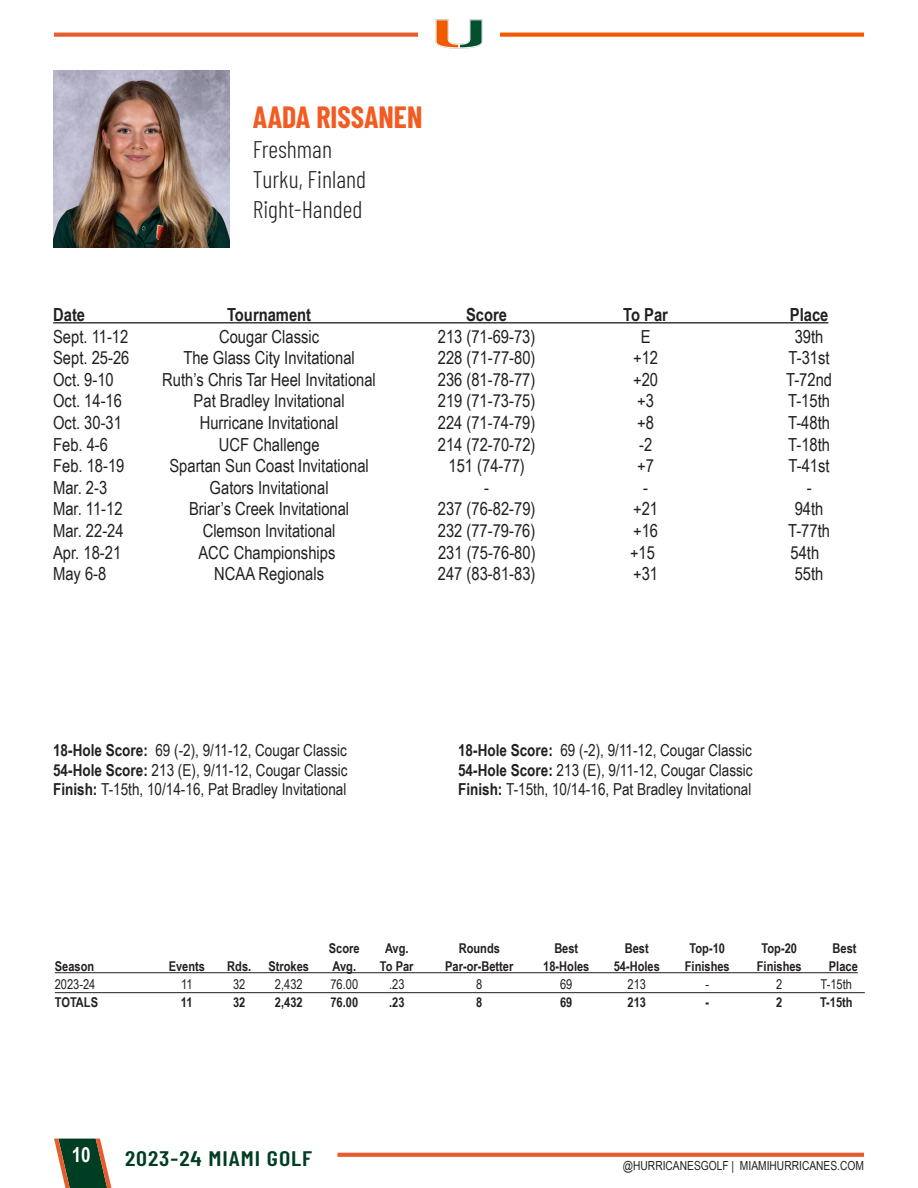
<style>
.page{position:relative;width:918px;height:1188px;background:#fff}
.page>*{position:absolute;margin:0;border:0;box-sizing:border-box;transform-origin:0 0}
.t1{font:700 30px "Barlow Condensed";color:#f25b21}
.t2{font:300 24px "Barlow Condensed";color:#231f20}
.t3{font:600 21px "Barlow Condensed";letter-spacing:.04em;color:#003e24;scale:1.15 1}
.t4{font:700 20.85px "Arial Narrow";color:#fff}
.t5{font:18px "Arial Narrow";color:#231f20}
.t6{font:700 18px "Arial Narrow";color:#231f20}
.t7{font:16.5px "Arial Narrow";color:#231f20}
.t8{font:700 13.5px "Arial Narrow";color:#231f20}
.t9{font:13.5px "Arial Narrow";color:#231f20}
.t10{font:12.45px "Arial Narrow";color:#231f20}
.s1{font-weight:700}
</style>
<div class="page">
<svg style="left:337px;top:1153px;width:527px;height:4px;background:#e76134"></svg>
<svg style="left:54px;top:1139px;width:58px;height:49px"></svg>
<svg style="left:54px;top:33px;width:364px;height:4px"></svg>
<svg style="left:500px;top:33px;width:364px;height:4px"></svg>
<img style="left:435px;top:19px;width:48px;height:30px">
<img style="left:53px;top:71px;width:177px;height:176px">
<hr style="left:53px;top:322px;width:775px;height:1px;background:#231f20">
<hr style="left:55px;top:972px;width:803px;height:1px;background:#231f20">
<hr style="left:55px;top:992px;width:810px;height:1px;background:#231f20">
<p class="t1" style="left:253px;top:96px;width:171px">AADA RISSANEN</p>
<p class="t2" style="left:253px;top:132px;width:81px">Freshman</p>
<p class="t2" style="left:253px;top:162px;width:115px">Turku, Finland</p>
<p class="t2" style="left:253px;top:192px;width:111px">Right-Handed</p>
<p class="t6" style="left:53px;top:301px;width:33px">Date</p>
<p class="t6" style="left:227px;top:301px;width:86px">Tournament</p>
<p class="t6" style="left:466px;top:301px;width:43px">Score</p>
<p class="t6" style="left:623px;top:301px;width:46px">To Par</p>
<p class="t6" style="left:790px;top:301px;width:40px">Place</p>
<p class="t5" style="left:53px;top:323px;width:77px">Sept. 11-12</p>
<p class="t5" style="left:219px;top:323px;width:102px">Cougar Classic</p>
<p class="t5" style="left:438px;top:323px;width:99px">213 (71-69-73)</p>
<p class="t5" style="left:641px;top:323px;width:11px">E</p>
<p class="t5" style="left:795px;top:323px;width:30px">39th</p>
<p class="t5" style="left:53px;top:345px;width:78px">Sept. 25-26</p>
<p class="t5" style="left:183px;top:345px;width:173px">The Glass City Invitational</p>
<p class="t5" style="left:438px;top:345px;width:99px">228 (71-77-80)</p>
<p class="t5" style="left:633px;top:345px;width:27px">+12</p>
<p class="t5" style="left:789px;top:345px;width:43px">T-31st</p>
<p class="t5" style="left:53px;top:366px;width:62px">Oct. 9-10</p>
<p class="t5" style="left:162px;top:366px;width:215px">Ruth’s Chris Tar Heel Invitational</p>
<p class="t5" style="left:438px;top:366px;width:99px">236 (81-78-77)</p>
<p class="t5" style="left:633px;top:366px;width:27px">+20</p>
<p class="t5" style="left:786px;top:366px;width:47px">T-72nd</p>
<p class="t5" style="left:53px;top:388px;width:70px">Oct. 14-16</p>
<p class="t5" style="left:194px;top:388px;width:152px">Pat Bradley Invitational</p>
<p class="t5" style="left:438px;top:388px;width:99px">219 (71-73-75)</p>
<p class="t5" style="left:637px;top:388px;width:18px">+3</p>
<p class="t5" style="left:788px;top:388px;width:43px">T-15th</p>
<p class="t5" style="left:53px;top:409px;width:70px">Oct. 30-31</p>
<p class="t5" style="left:200px;top:409px;width:140px">Hurricane Invitational</p>
<p class="t5" style="left:438px;top:409px;width:99px">224 (71-74-79)</p>
<p class="t5" style="left:637px;top:409px;width:18px">+8</p>
<p class="t5" style="left:788px;top:409px;width:43px">T-48th</p>
<p class="t5" style="left:53px;top:431px;width:56px">Feb. 4-6</p>
<p class="t5" style="left:219px;top:431px;width:102px">UCF Challenge</p>
<p class="t5" style="left:438px;top:431px;width:99px">214 (72-70-72)</p>
<p class="t5" style="left:639px;top:431px;width:15px">-2</p>
<p class="t5" style="left:788px;top:431px;width:43px">T-18th</p>
<p class="t5" style="left:53px;top:453px;width:73px">Feb. 18-19</p>
<p class="t5" style="left:169px;top:453px;width:201px">Spartan Sun Coast Invitational</p>
<p class="t5" style="left:448px;top:453px;width:78px">151 (74-77)</p>
<p class="t5" style="left:637px;top:453px;width:18px">+7</p>
<p class="t5" style="left:789px;top:453px;width:43px">T-41st</p>
<p class="t5" style="left:53px;top:474px;width:56px">Mar. 2-3</p>
<p class="t5" style="left:210px;top:474px;width:120px">Gators Invitational</p>
<p class="t5" style="left:484px;top:474px;width:6px">-</p>
<p class="t5" style="left:643px;top:474px;width:6px">-</p>
<p class="t5" style="left:807px;top:474px;width:6px">-</p>
<p class="t5" style="left:53px;top:496px;width:71px">Mar. 11-12</p>
<p class="t5" style="left:189px;top:496px;width:162px">Briar’s Creek Invitational</p>
<p class="t5" style="left:438px;top:496px;width:99px">237 (76-82-79)</p>
<p class="t5" style="left:633px;top:496px;width:27px">+21</p>
<p class="t5" style="left:795px;top:496px;width:30px">94th</p>
<p class="t5" style="left:53px;top:517px;width:72px">Mar. 22-24</p>
<p class="t5" style="left:203px;top:517px;width:134px">Clemson Invitational</p>
<p class="t5" style="left:438px;top:517px;width:99px">232 (77-79-76)</p>
<p class="t5" style="left:633px;top:517px;width:27px">+16</p>
<p class="t5" style="left:788px;top:517px;width:43px">T-77th</p>
<p class="t5" style="left:53px;top:539px;width:70px">Apr. 18-21</p>
<p class="t5" style="left:198px;top:539px;width:138px">ACC Championships</p>
<p class="t5" style="left:438px;top:539px;width:99px">231 (75-76-80)</p>
<p class="t5" style="left:630px;top:539px;width:27px">+15</p>
<p class="t5" style="left:791px;top:539px;width:30px">54th</p>
<p class="t5" style="left:53px;top:561px;width:55px">May 6-8</p>
<p class="t5" style="left:214px;top:561px;width:111px">NCAA Regionals</p>
<p class="t5" style="left:438px;top:561px;width:99px">247 (83-81-83)</p>
<p class="t5" style="left:633px;top:561px;width:27px">+31</p>
<p class="t5" style="left:795px;top:561px;width:30px">55th</p>
<p class="t7" style="left:53px;top:738px;width:295px"><span class="s1">18-Hole Score:</span> 69 (-2), 9/11-12, Cougar Classic</p>
<p class="t7" style="left:53px;top:758px;width:296px"><span class="s1">54-Hole Score:</span> 213 (E), 9/11-12, Cougar Classic</p>
<p class="t7" style="left:53px;top:777px;width:295px"><span class="s1">Finish:</span> T-15th, 10/14-16, Pat Bradley Invitational</p>
<p class="t7" style="left:458px;top:738px;width:295px"><span class="s1">18-Hole Score:</span> 69 (-2), 9/11-12, Cougar Classic</p>
<p class="t7" style="left:458px;top:758px;width:296px"><span class="s1">54-Hole Score:</span> 213 (E), 9/11-12, Cougar Classic</p>
<p class="t7" style="left:458px;top:777px;width:295px"><span class="s1">Finish:</span> T-15th, 10/14-16, Pat Bradley Invitational</p>
<p class="t8" style="left:329px;top:938px;width:32px">Score</p>
<p class="t8" style="left:385px;top:938px;width:25px">Avg.</p>
<p class="t8" style="left:459px;top:938px;width:43px">Rounds</p>
<p class="t8" style="left:554px;top:938px;width:25px">Best</p>
<p class="t8" style="left:625px;top:938px;width:25px">Best</p>
<p class="t8" style="left:690px;top:938px;width:37px">Top-10</p>
<p class="t8" style="left:762px;top:938px;width:37px">Top-20</p>
<p class="t8" style="left:833px;top:938px;width:25px">Best</p>
<p class="t8" style="left:55px;top:956px;width:41px">Season</p>
<p class="t8" style="left:169px;top:956px;width:38px">Events</p>
<p class="t8" style="left:227px;top:956px;width:25px">Rds.</p>
<p class="t8" style="left:269px;top:956px;width:42px">Strokes</p>
<p class="t8" style="left:333px;top:956px;width:25px">Avg.</p>
<p class="t8" style="left:380px;top:956px;width:35px">To Par</p>
<p class="t8" style="left:445px;top:956px;width:70px">Par-or-Better</p>
<p class="t8" style="left:543px;top:956px;width:48px">18-Holes</p>
<p class="t8" style="left:614px;top:956px;width:48px">54-Holes</p>
<p class="t8" style="left:685px;top:956px;width:46px">Finishes</p>
<p class="t8" style="left:757px;top:956px;width:46px">Finishes</p>
<p class="t8" style="left:829px;top:956px;width:30px">Place</p>
<p class="t9" style="left:55px;top:975px;width:42px">2023-24</p>
<p class="t9" style="left:181px;top:975px;width:13px">11</p>
<p class="t9" style="left:233px;top:975px;width:14px">32</p>
<p class="t9" style="left:275px;top:975px;width:29px">2,432</p>
<p class="t9" style="left:330px;top:975px;width:29px">76.00</p>
<p class="t9" style="left:389px;top:975px;width:17px">.23</p>
<p class="t9" style="left:476px;top:975px;width:8px">8</p>
<p class="t9" style="left:560px;top:975px;width:14px">69</p>
<p class="t9" style="left:628px;top:975px;width:20px">213</p>
<p class="t9" style="left:705px;top:975px;width:5px">-</p>
<p class="t9" style="left:776px;top:975px;width:8px">2</p>
<p class="t9" style="left:821px;top:975px;width:33px">T-15th</p>
<p class="t8" style="left:55px;top:992px;width:45px">TOTALS</p>
<p class="t8" style="left:181px;top:992px;width:13px">11</p>
<p class="t8" style="left:233px;top:992px;width:14px">32</p>
<p class="t8" style="left:275px;top:992px;width:29px">2,432</p>
<p class="t8" style="left:330px;top:992px;width:29px">76.00</p>
<p class="t8" style="left:389px;top:992px;width:17px">.23</p>
<p class="t8" style="left:476px;top:992px;width:8px">8</p>
<p class="t8" style="left:560px;top:992px;width:14px">69</p>
<p class="t8" style="left:628px;top:992px;width:20px">213</p>
<p class="t8" style="left:705px;top:992px;width:5px">-</p>
<p class="t8" style="left:776px;top:992px;width:8px">2</p>
<p class="t8" style="left:820px;top:992px;width:34px">T-15th</p>
<p class="t4" style="left:72px;top:1139px;width:20px">10</p>
<p class="t3" style="left:125px;top:1144px;width:164px">2023-24 MIAMI GOLF</p>
<p class="t10" style="left:623px;top:1156px;width:243px">@HURRICANESGOLF | MIAMIHURRICANES.COM</p>
</div>
